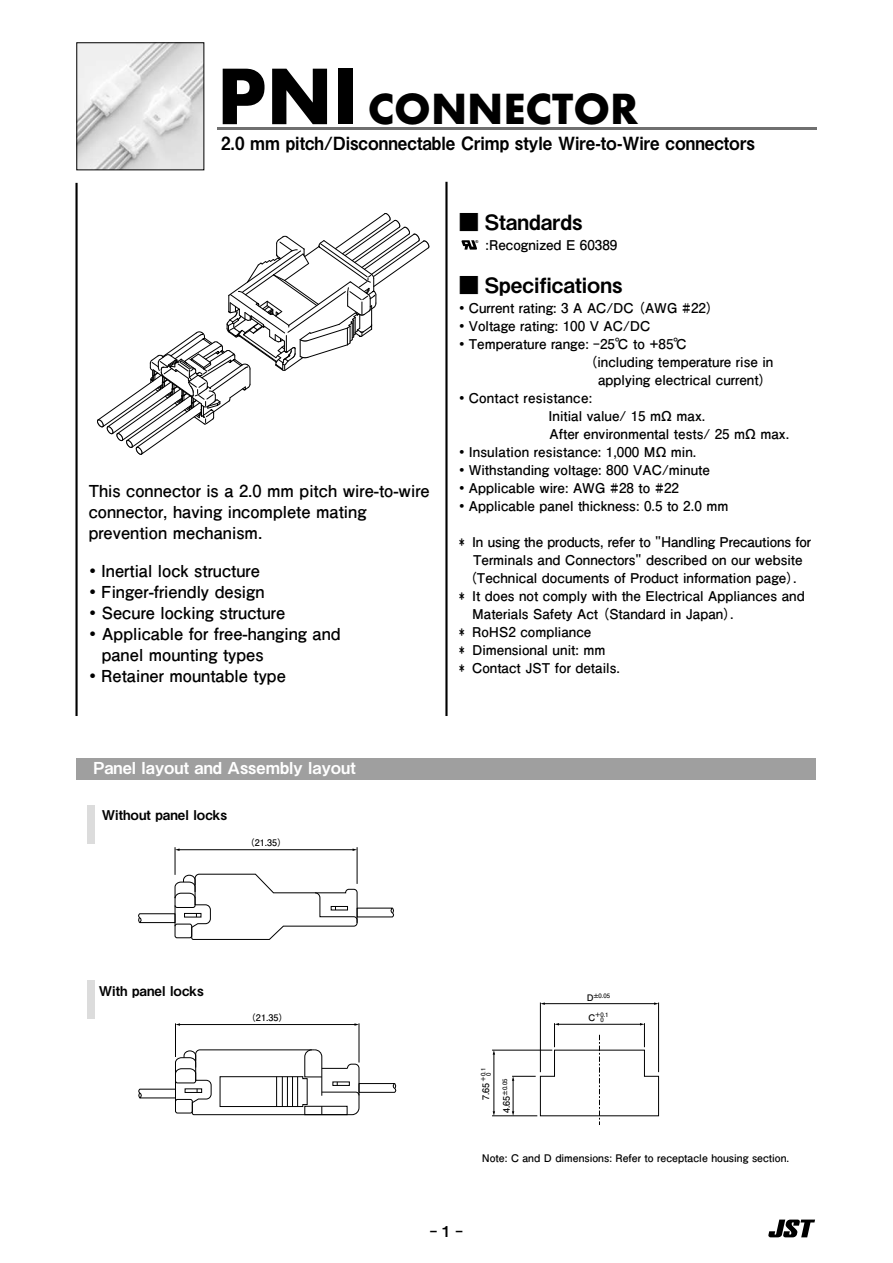
<style>
.page{position:relative;width:893px;height:1263px;background:#fff}
.page>*{position:absolute;margin:0;border:0;box-sizing:border-box;transform-origin:0 0}
.t1{font:700 45.45px "Futura PT";color:#000}
.t2{font:21px "Midashi Go Pr 6 N MB31";color:#000}
.t3{font:18.15px "Midashi Go Pr 6 N MB31";color:#000;scale:.94 1}
.t4{font:700 16.5px/21px "Futo Go B101 Pr 6 N";color:#000}
.t5{font:16.5px "Midashi Go Pr 6 N MB31";color:#fff}
.t6{font:15px "Midashi Go Pr 6 N MB31";color:#000}
.t7{font:700 13.5px "Futo Go B101 Pr 6 N";color:#000}
.t8{font:13.5px "Midashi Go Pr 6 N MB31";color:#000}
.t9{font:700 10.5px "Futo Go B101 Pr 6 N";color:#000}
.t10{font:700 9.15px "Futo Go B101 Pr 6 N";color:#000}
.t11{font:700 9px "Futo Go B101 Pr 6 N";color:#000}
.t12{font:700 6px/5.2px "Futo Go B101 Pr 6 N";color:#000;text-align:right}
.t13{font:700 4.05px "Arial";color:#000}
.s1{font-size:83.25px}
.s2{font-size:9px}
</style>
<div class="page">
<svg style="left:768px;top:1219px;width:47px;height:18px"></svg>
<hr style="left:75px;top:183px;width:3px;height:533px;background:#000">
<svg style="left:204px;top:42px;width:612px;height:116px"></svg>
<hr style="left:217px;top:128px;width:599px;height:2px;background:#707070">
<svg style="left:97px;top:213px;width:333px;height:242px"></svg>
<hr style="left:445px;top:182px;width:3px;height:534px;background:#000">
<svg style="left:76px;top:42px;width:128px;height:128px"></svg>
<svg style="left:138px;top:847px;width:256px;height:93px"></svg>
<hr style="left:175px;top:1023px;width:1px;height:34px;background:#000">
<hr style="left:359px;top:1023px;width:1px;height:39px;background:#000">
<hr style="left:179px;top:1024px;width:176px;height:1px;background:#000">
<svg style="left:354px;top:1023px;width:5px;height:3px"></svg>
<svg style="left:138px;top:1049px;width:259px;height:66px"></svg>
<hr style="left:540px;top:1002px;width:1px;height:70px;background:#000">
<hr style="left:658px;top:1002px;width:1px;height:70px;background:#000">
<hr style="left:544px;top:1003px;width:111px;height:1px;background:#000">
<hr style="left:492px;top:1115px;width:45px;height:1px;background:#000">
<hr style="left:492px;top:1050px;width:60px;height:1px;background:#000">
<hr style="left:494px;top:1054px;width:1px;height:58px;background:#000">
<svg style="left:512px;top:1023px;width:147px;height:102px"></svg>
<svg style="left:462px;top:240px;width:15px;height:10px"></svg>
<div style="left:77px;top:758px;width:739px;height:22px;background:#9f9f9f"></div>
<svg style="left:87px;top:805px;width:8px;height:38px"></svg>
<svg style="left:87px;top:980px;width:8px;height:39px"></svg>
<h1 class="t1" style="left:217px;top:80px;width:423px"><span class="s1">PNI</span> CONNECTOR</h1>
<h3 class="t3" style="left:221px;top:128px;width:569px">2.0 mm pitch/Disconnectable Crimp style Wire-to-Wire connectors</h3>
<p class="t4" style="left:89px;top:479px;width:343px">This connector is a 2.0 mm pitch wire-to-wire connector, having incomplete mating prevention mechanism.</p>
<p class="t4" style="left:85px;top:559px;width:177px">・Inertial lock structure</p>
<p class="t4" style="left:85px;top:580px;width:181px">・Finger-friendly design</p>
<p class="t4" style="left:85px;top:601px;width:202px">・Secure locking structure</p>
<p class="t4" style="left:85px;top:622px;width:258px">・ Applicable for free-hanging and</p>
<p class="t4" style="left:102px;top:643px;width:164px">panel mounting types</p>
<p class="t4" style="left:85px;top:664px;width:203px">・Retainer mountable type</p>
<h2 class="t2" style="left:459px;top:205px;width:125px">■ Standards</h2>
<p class="t7" style="left:486px;top:234px;width:133px">:Recognized E 60389</p>
<h2 class="t2" style="left:459px;top:268px;width:165px">■ Specifications</h2>
<p class="t7" style="left:455px;top:297px;width:259px">・Current rating: 3 A AC/DC (AWG #22)</p>
<p class="t7" style="left:455px;top:315px;width:197px">・Voltage rating: 100 V AC/DC</p>
<p class="t7" style="left:455px;top:333px;width:233px">・Temperature range: -25℃ to +85℃</p>
<p class="t7" style="left:591px;top:351px;width:184px">(including temperature rise in</p>
<p class="t7" style="left:598px;top:369px;width:169px">applying electrical current)</p>
<p class="t7" style="left:455px;top:387px;width:138px">・Contact resistance:</p>
<p class="t7" style="left:548px;top:405px;width:158px">Initial value/ 15 mΩ max.</p>
<p class="t7" style="left:550px;top:423px;width:241px">After environmental tests/ 25 mΩ max.</p>
<p class="t7" style="left:455px;top:441px;width:243px">・Insulation resistance: 1,000 MΩ min.</p>
<p class="t7" style="left:455px;top:459px;width:256px">・Withstanding voltage: 800 VAC/minute</p>
<p class="t7" style="left:455px;top:477px;width:225px">・Applicable wire: AWG #28 to #22</p>
<p class="t7" style="left:455px;top:495px;width:275px">・Applicable panel thickness: 0.5 to 2.0 mm</p>
<p class="t7" style="left:459px;top:531px;width:354px">*　In using the products, refer to "Handling Precautions for</p>
<p class="t7" style="left:473px;top:549px;width:331px">Terminals and Connectors" described on our website</p>
<p class="t7" style="left:470px;top:567px;width:328px">(Technical documents of Product information page).</p>
<p class="t7" style="left:459px;top:585px;width:348px">*　It does not comply with the Electrical Appliances and</p>
<p class="t7" style="left:472px;top:603px;width:263px">Materials Safety Act (Standard in Japan).</p>
<p class="t7" style="left:459px;top:621px;width:134px">*　RoHS2 compliance</p>
<p class="t7" style="left:459px;top:639px;width:148px">*　Dimensional unit: mm</p>
<p class="t7" style="left:459px;top:657px;width:163px">*　Contact JST for details.</p>
<p class="t13" style="left:475px;top:238px;width:4px">®</p>
<p class="t5" style="left:93px;top:755px;width:264px">Panel layout and Assembly layout</p>
<p class="t8" style="left:102px;top:804px;width:127px">Without panel locks</p>
<p class="t10" style="left:246px;top:835px;width:42px">（21.35）</p>
<p class="t8" style="left:99px;top:980px;width:107px">With panel locks</p>
<p class="t11" style="left:247px;top:1011px;width:43px">（21.35）</p>
<p class="t12" style="left:587px;top:993px;width:25px"><span class="s2">D</span> ±0.05</p>
<p class="t12" style="left:486px;top:1076px;width:11px;rotate:-90deg">0　</p>
<p class="t11" style="left:478px;top:1100px;width:33px;rotate:-90deg">7.65 <sup>＋0.1</sup></p>
<p class="t12" style="left:502px;top:1113px;width:36px;rotate:-90deg"><span class="s2">4.65</span> ±0.05</p>
<p class="t11" style="left:588px;top:1011px;width:8px">C</p>
<p class="t12" style="left:595px;top:1011px;width:16px">＋0.1<br>0　</p>
<p class="t9" style="left:482px;top:1149px;width:309px">Note: C and D dimensions: Refer to receptacle housing section.</p>
<p class="t6" style="left:430px;top:1219px;width:35px">- 1 -</p>
</div>
